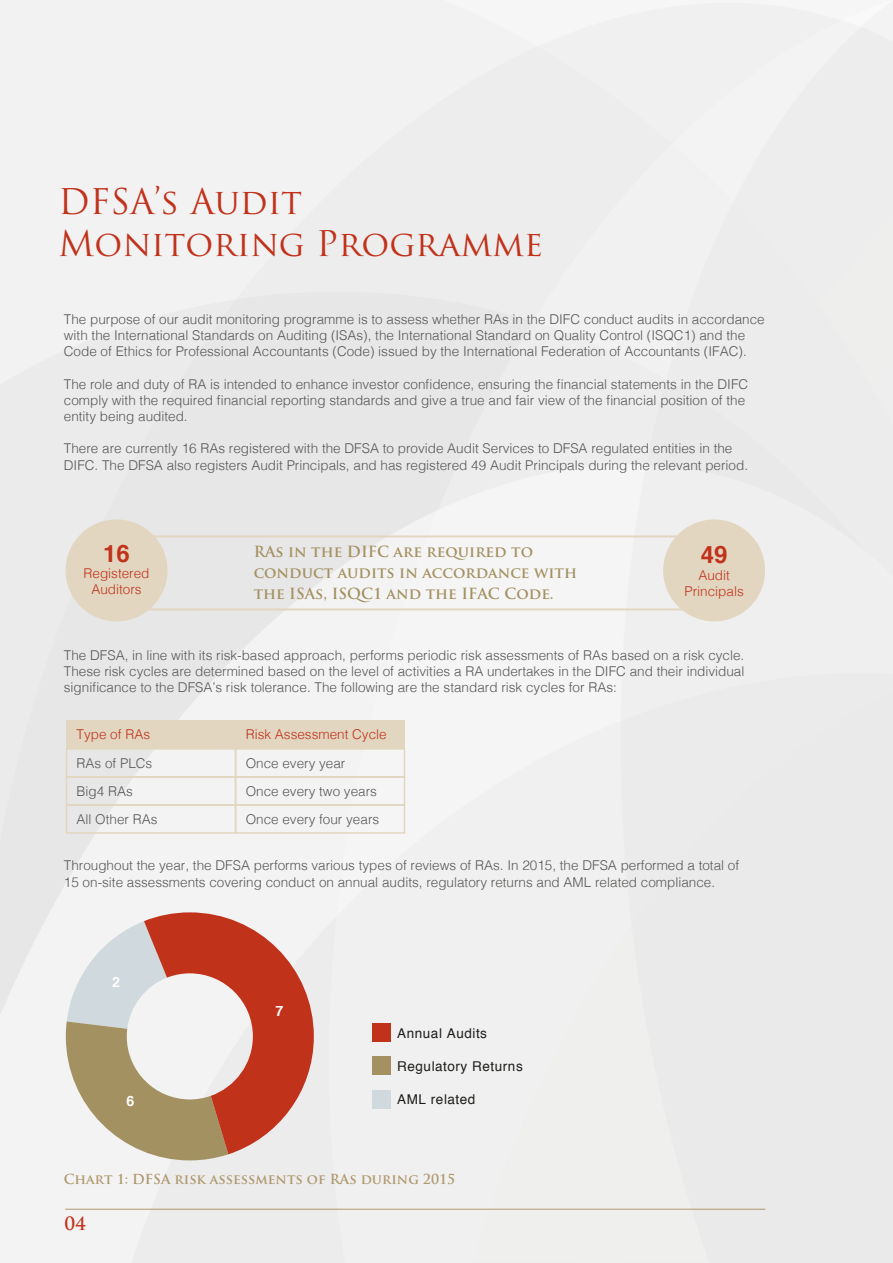
<style>
.page{position:relative;width:893px;height:1263px;background:#efefee}
.page>*{position:absolute;margin:0;border:0;box-sizing:border-box;transform-origin:0 0}
.t1{font:34.5px/41.4px "Trajan Pro";color:#c1321b}
.t2{font:700 24px "Helvetica";color:#c1321b}
.t3{font:700 18px "Trajan Pro";color:#c1321b}
.t4{font:700 15px/21px "Trajan Pro";color:#a39161}
.t5{font:700 14.25px "Helvetica";color:#fff}
.t6{font:300 13.5px/16.2px "Helvetica";color:#575756}
.t7{font:300 13.5px/16.2px "Helvetica";color:#c1321b;text-align:center}
.t8{font:700 13.5px "Trajan Pro";color:#af986e}
.t9{font:13.5px "Helvetica";letter-spacing:.04em;color:#1d1d1b}
</style>
<div class="page">
<div style="left:116px;top:535px;width:575px;height:75px;border:2px solid #e2d6c0"></div>
<div style="left:66px;top:721px;width:170px;height:28px;background:#e2d6c0"></div>
<div style="left:236px;top:721px;width:169px;height:28px;background:#e2d6c0"></div>
<div style="left:66px;top:748px;width:170px;height:30px;border:2px solid #e2d6c0"></div>
<div style="left:235px;top:748px;width:170px;height:30px;border:2px solid #e2d6c0"></div>
<div style="left:66px;top:776px;width:170px;height:30px;border:2px solid #e2d6c0"></div>
<div style="left:235px;top:776px;width:170px;height:30px;border:2px solid #e2d6c0"></div>
<div style="left:66px;top:804px;width:170px;height:30px;border:2px solid #e2d6c0"></div>
<div style="left:235px;top:804px;width:170px;height:30px;border:2px solid #e2d6c0"></div>
<div style="left:66px;top:519px;width:102px;height:102px;background:#e2d6c0;border-radius:50%"></div>
<div style="left:663px;top:519px;width:102px;height:102px;background:#e2d6c0;border-radius:50%"></div>
<svg style="left:66px;top:912px;width:248px;height:248px"></svg>
<div style="left:372px;top:1023px;width:18px;height:18px;background:#c1321b"></div>
<div style="left:372px;top:1057px;width:18px;height:18px;background:#a39161"></div>
<div style="left:372px;top:1090px;width:18px;height:18px;background:#d0d9dd"></div>
<hr style="left:65px;top:1209px;width:700px;height:1px;background:#af986e">
<h1 class="t1" style="left:58px;top:181px;width:486px">DFSA’s Audit<br>Monitoring Programme</h1>
<p class="t6" style="left:64px;top:310px;width:702px">The purpose of our audit monitoring programme is to assess whether RAs in the DIFC conduct audits in accordance with the International Standards on Auditing (ISAs), the International Standard on Quality Control (ISQC1) and the<br>Code of Ethics for Professional Accountants (Code) issued by the International Federation of Accountants (IFAC).</p>
<p class="t6" style="left:64px;top:375px;width:686px">The role and duty of RA is intended to enhance investor confidence, ensuring the financial statements in the DIFC comply with the required financial reporting standards and give a true and fair view of the financial position of the entity being audited.</p>
<p class="t6" style="left:64px;top:440px;width:686px">There are currently 16 RAs registered with the DFSA to provide Audit Services to DFSA regulated entities in the<br>DIFC. The DFSA also registers Audit Principals, and has registered 49 Audit Principals during the relevant period.</p>
<h2 class="t2" style="left:103px;top:534px;width:28px">16</h2>
<p class="t7" style="left:84px;top:564px;width:68px">Registered<br>Auditors</p>
<p class="t4" style="left:254px;top:541px;width:325px">RAs in the DIFC are required to conduct audits in accordance with the ISAs, ISQC1 and the IFAC Code.</p>
<h2 class="t2" style="left:701px;top:535px;width:28px">49</h2>
<p class="t7" style="left:684px;top:566px;width:61px">Audit<br>Principals</p>
<p class="t6" style="left:64px;top:646px;width:682px;text-align:justify">The DFSA, in line with its risk-based approach, performs periodic risk assessments of RAs based on a risk cycle.<br>These risk cycles are determined based on the level of activities a RA undertakes in the DIFC and their individual significance to the DFSA’s risk tolerance. The following are the standard risk cycles for RAs:</p>
<p class="t7" style="left:77px;top:725px;width:75px">Type of RAs</p>
<p class="t7" style="left:246px;top:725px;width:143px">Risk Assessment Cycle</p>
<p class="t6" style="left:77px;top:754px;width:77px">RAs of PLCs</p>
<p class="t6" style="left:246px;top:754px;width:101px">Once every year</p>
<p class="t6" style="left:77px;top:782px;width:58px">Big4 RAs</p>
<p class="t6" style="left:246px;top:782px;width:133px">Once every two years</p>
<p class="t6" style="left:77px;top:810px;width:83px">All Other RAs</p>
<p class="t6" style="left:246px;top:810px;width:135px">Once every four years</p>
<p class="t6" style="left:64px;top:857px;width:677px">Throughout the year, the DFSA performs various types of reviews of RAs. In 2015, the DFSA performed a total of<br>15 on-site assessments covering conduct on annual audits, regulatory returns and AML related compliance.</p>
<p class="t5" style="left:112px;top:970px;width:9px">2</p>
<p class="t5" style="left:126px;top:1090px;width:9px">6</p>
<p class="t5" style="left:275px;top:999px;width:9px">7</p>
<p class="t9" style="left:397px;top:1022px;width:91px">Annual Audits</p>
<p class="t9" style="left:397px;top:1055px;width:127px">Regulatory Returns</p>
<p class="t9" style="left:397px;top:1088px;width:80px">AML related</p>
<p class="t8" style="left:64px;top:1170px;width:393px">Chart 1: DFSA risk assessments of RAs during 2015</p>
<h3 class="t3" style="left:64px;top:1212px;width:23px">04</h3>
</div>
